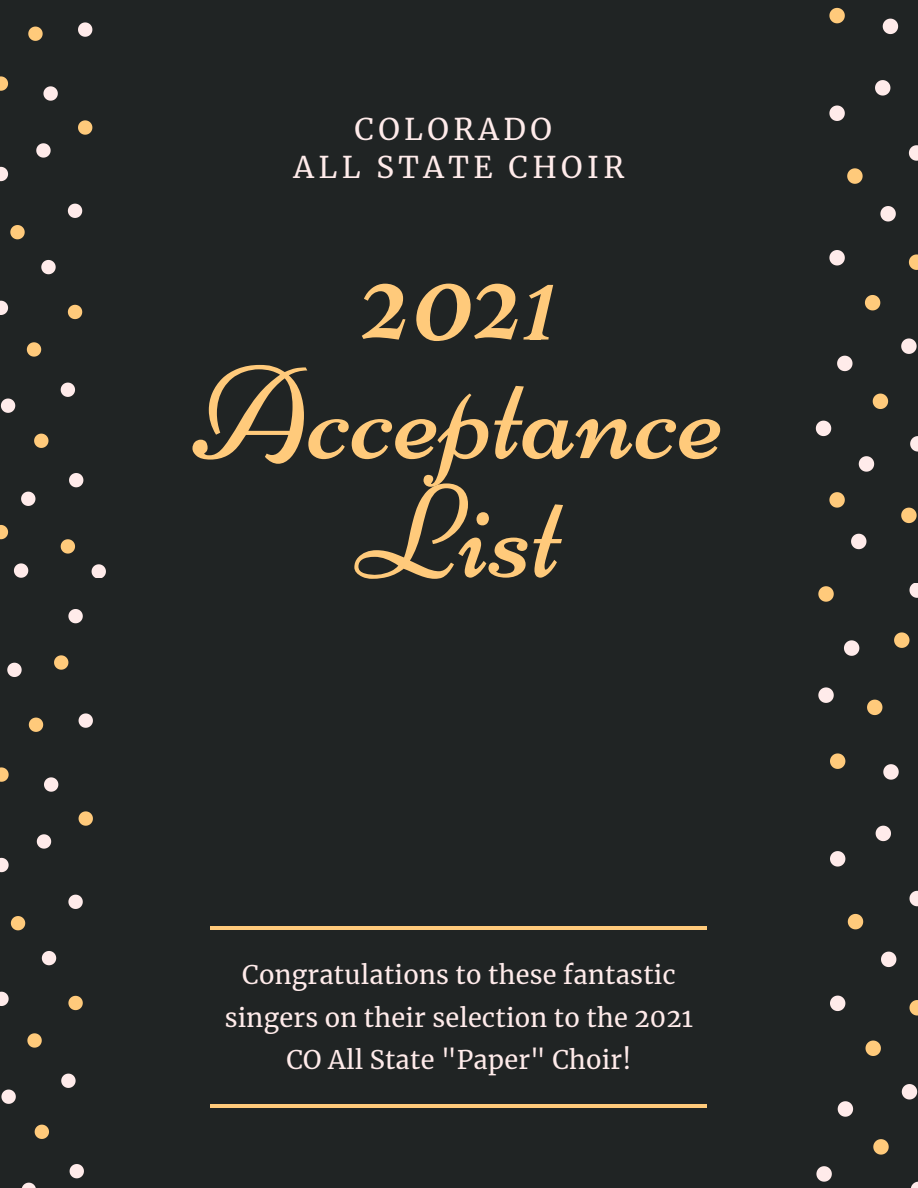
<style>
.page{position:relative;width:918px;height:1188px;background:#202424}
.page>*{position:absolute;margin:0;border:0;box-sizing:border-box;transform-origin:0 0}
.t1{font:132.3px/118.5px "Niconne";color:#ffca7b;text-align:center}
.t2{font:29.7px "Merriweather";letter-spacing:.15em;color:#ffebea}
.t3{font:25.35px/42.3px "Merriweather";letter-spacing:.01em;color:#ffebea;text-align:center}
</style>
<div class="page">
<svg style="left:0;top:301px;width:8px;height:14px"></svg>
<svg style="left:68px;top:204px;width:14px;height:14px"></svg>
<svg style="left:36px;top:143px;width:15px;height:15px"></svg>
<svg style="left:78px;top:22px;width:14px;height:15px"></svg>
<svg style="left:1px;top:399px;width:14px;height:14px"></svg>
<svg style="left:61px;top:383px;width:14px;height:14px"></svg>
<svg style="left:21px;top:492px;width:14px;height:14px"></svg>
<svg style="left:14px;top:563px;width:14px;height:15px"></svg>
<svg style="left:0;top:167px;width:8px;height:14px"></svg>
<svg style="left:43px;top:86px;width:15px;height:15px"></svg>
<svg style="left:69px;top:473px;width:14px;height:14px"></svg>
<svg style="left:92px;top:564px;width:14px;height:14px"></svg>
<svg style="left:41px;top:260px;width:15px;height:14px"></svg>
<svg style="left:27px;top:342px;width:14px;height:15px"></svg>
<svg style="left:68px;top:305px;width:14px;height:14px"></svg>
<svg style="left:0;top:76px;width:8px;height:15px"></svg>
<svg style="left:61px;top:539px;width:14px;height:15px"></svg>
<svg style="left:0;top:525px;width:8px;height:14px"></svg>
<svg style="left:78px;top:120px;width:14px;height:15px"></svg>
<svg style="left:10px;top:225px;width:15px;height:14px"></svg>
<svg style="left:34px;top:434px;width:14px;height:14px"></svg>
<svg style="left:28px;top:27px;width:15px;height:14px"></svg>
<svg style="left:0;top:992px;width:9px;height:14px"></svg>
<svg style="left:68px;top:895px;width:15px;height:14px"></svg>
<svg style="left:37px;top:834px;width:14px;height:15px"></svg>
<svg style="left:79px;top:713px;width:14px;height:15px"></svg>
<svg style="left:1px;top:1090px;width:15px;height:14px"></svg>
<svg style="left:61px;top:1074px;width:15px;height:14px"></svg>
<svg style="left:22px;top:1183px;width:14px;height:5px"></svg>
<svg style="left:7px;top:663px;width:15px;height:14px"></svg>
<svg style="left:0;top:858px;width:9px;height:14px"></svg>
<svg style="left:44px;top:777px;width:14px;height:15px"></svg>
<svg style="left:70px;top:1164px;width:14px;height:14px"></svg>
<svg style="left:42px;top:951px;width:14px;height:14px"></svg>
<svg style="left:68px;top:609px;width:15px;height:14px"></svg>
<svg style="left:27px;top:1033px;width:15px;height:15px"></svg>
<svg style="left:68px;top:996px;width:15px;height:14px"></svg>
<svg style="left:0;top:767px;width:9px;height:15px"></svg>
<svg style="left:79px;top:811px;width:14px;height:15px"></svg>
<svg style="left:11px;top:916px;width:14px;height:14px"></svg>
<svg style="left:35px;top:1125px;width:14px;height:14px"></svg>
<svg style="left:29px;top:718px;width:14px;height:14px"></svg>
<svg style="left:54px;top:655px;width:14px;height:15px"></svg>
<svg style="left:829px;top:250px;width:16px;height:15px"></svg>
<svg style="left:909px;top:145px;width:9px;height:16px"></svg>
<svg style="left:875px;top:80px;width:15px;height:16px"></svg>
<svg style="left:837px;top:356px;width:16px;height:15px"></svg>
<svg style="left:901px;top:338px;width:16px;height:16px"></svg>
<svg style="left:859px;top:456px;width:15px;height:16px"></svg>
<svg style="left:851px;top:534px;width:15px;height:15px"></svg>
<svg style="left:829px;top:106px;width:16px;height:15px"></svg>
<svg style="left:883px;top:19px;width:15px;height:15px"></svg>
<svg style="left:910px;top:436px;width:8px;height:16px"></svg>
<svg style="left:816px;top:421px;width:15px;height:15px"></svg>
<svg style="left:880px;top:206px;width:16px;height:16px"></svg>
<svg style="left:865px;top:295px;width:15px;height:15px"></svg>
<svg style="left:909px;top:254px;width:9px;height:16px"></svg>
<svg style="left:829px;top:8px;width:16px;height:15px"></svg>
<svg style="left:901px;top:508px;width:16px;height:15px"></svg>
<svg style="left:829px;top:492px;width:16px;height:16px"></svg>
<svg style="left:847px;top:168px;width:16px;height:16px"></svg>
<svg style="left:873px;top:394px;width:15px;height:15px"></svg>
<svg style="left:830px;top:996px;width:15px;height:15px"></svg>
<svg style="left:909px;top:891px;width:9px;height:15px"></svg>
<svg style="left:876px;top:826px;width:15px;height:15px"></svg>
<svg style="left:838px;top:1101px;width:15px;height:16px"></svg>
<svg style="left:902px;top:1084px;width:15px;height:16px"></svg>
<svg style="left:844px;top:640px;width:15px;height:16px"></svg>
<svg style="left:830px;top:851px;width:15px;height:16px"></svg>
<svg style="left:883px;top:764px;width:16px;height:16px"></svg>
<svg style="left:818px;top:687px;width:16px;height:16px"></svg>
<svg style="left:911px;top:1182px;width:7px;height:6px"></svg>
<svg style="left:816px;top:1166px;width:16px;height:16px"></svg>
<svg style="left:881px;top:952px;width:15px;height:15px"></svg>
<svg style="left:909px;top:584px;width:9px;height:14px"></svg>
<svg style="left:866px;top:1041px;width:15px;height:15px"></svg>
<svg style="left:909px;top:1000px;width:9px;height:16px"></svg>
<svg style="left:830px;top:753px;width:15px;height:16px"></svg>
<svg style="left:848px;top:914px;width:15px;height:15px"></svg>
<svg style="left:873px;top:1139px;width:16px;height:16px"></svg>
<svg style="left:867px;top:700px;width:15px;height:15px"></svg>
<svg style="left:894px;top:632px;width:15px;height:16px"></svg>
<svg style="left:818px;top:586px;width:16px;height:16px"></svg>
<hr style="left:211px;top:926px;width:496px;height:3px;background:#ffca7b">
<hr style="left:211px;top:1105px;width:496px;height:3px;background:#ffca7b">
<p class="t2" style="left:355px;top:111px;width:199px">COLORADO</p>
<p class="t2" style="left:294px;top:149px;width:332px">ALL STATE CHOIR</p>
<p class="t1" style="left:193px;top:238px;width:533px">2021<br>Acceptance<br>List</p>
<p class="t3" style="left:225px;top:954px;width:470px">Congratulations to these fantastic singers on their selection to the 2021<br>CO All State "Paper" Choir!</p>
</div>
